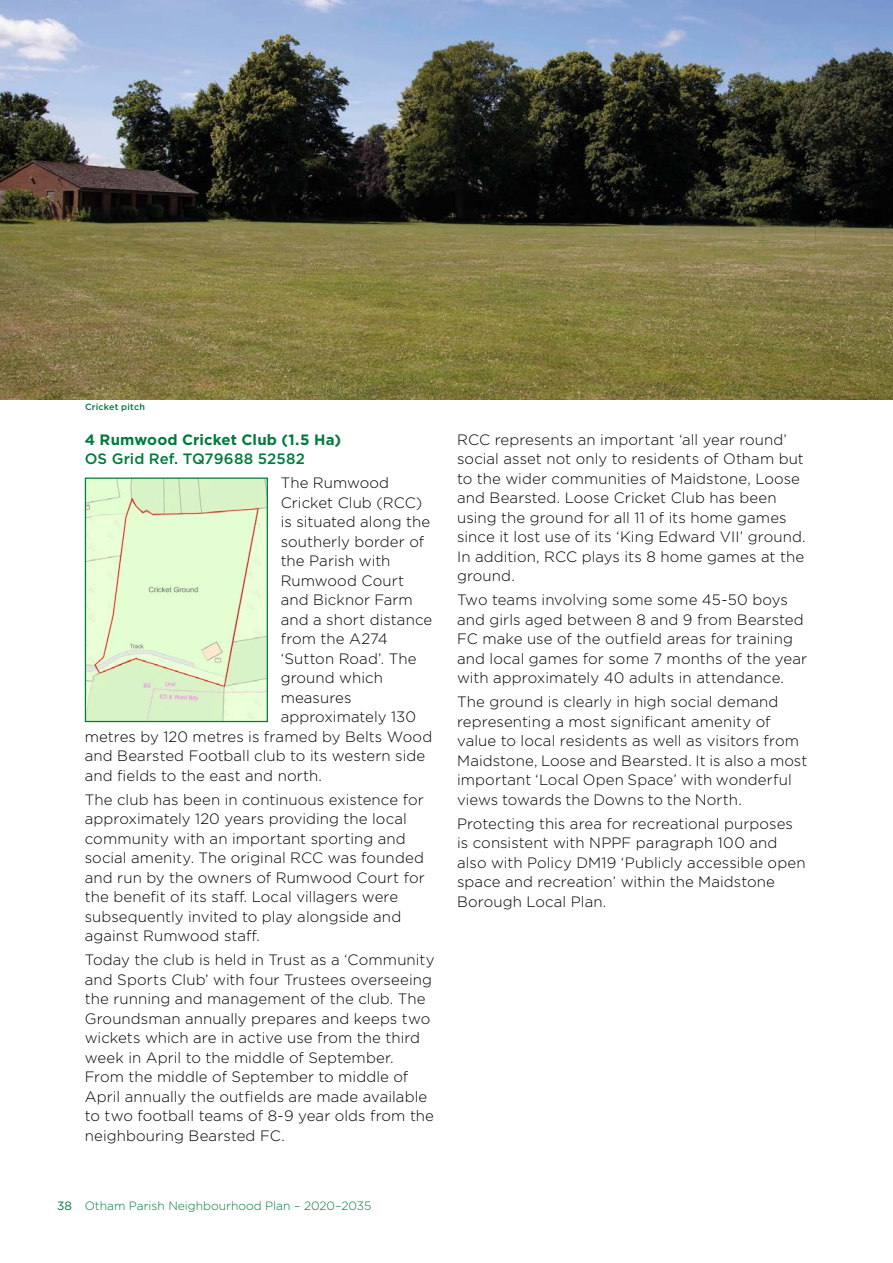
<style>
.page{position:relative;width:893px;height:1263px;background:#fff}
.page>*{position:absolute;margin:0;border:0;box-sizing:border-box;transform-origin:0 0}
.t1{font:300 15px/19.5px "Gotham";letter-spacing:.005em;color:#000}
.t2{font:700 15px "Gotham";letter-spacing:.01em;color:#007b3d}
.t3{font:500 15px "Gotham";letter-spacing:.005em;color:#007b3d}
.t4{font:300 12px "Gotham";color:#007b3d}
.t5{font:500 9px "Gotham";letter-spacing:.025em;color:#007b3d}
.s1{font-weight:400}
</style>
<div class="page">
<img style="left:0;top:0;width:893px;height:399px">
<svg style="left:87px;top:479px;width:179px;height:241px;background:#e1f5cc"></svg>
<div style="left:85px;top:477px;width:183px;height:245px;border:1px solid #007b3d"></div>
<p class="t5" style="left:85px;top:401px;width:61px">Cricket pitch</p>
<p class="t2" style="left:85px;top:429px;width:258px">4 Rumwood Cricket Club (1.5 Ha)</p>
<p class="t3" style="left:85px;top:449px;width:222px">OS Grid Ref. TQ79688 52582</p>
<p class="t1" style="left:281px;top:473px;width:110px">The Rumwood</p>
<p class="t1" style="left:281px;top:492px;width:143px">Cricket Club (RCC)</p>
<p class="t1" style="left:281px;top:512px;width:151px">is situated along the</p>
<p class="t1" style="left:281px;top:531px;width:145px">southerly border of</p>
<p class="t1" style="left:281px;top:551px;width:111px">the Parish with</p>
<p class="t1" style="left:281px;top:570px;width:125px">Rumwood Court</p>
<p class="t1" style="left:281px;top:590px;width:134px">and Bicknor Farm</p>
<p class="t1" style="left:281px;top:609px;width:153px">and a short distance</p>
<p class="t1" style="left:281px;top:629px;width:109px">from the A274</p>
<p class="t1" style="left:281px;top:648px;width:137px">‘Sutton Road’. The</p>
<p class="t1" style="left:281px;top:668px;width:104px">ground which</p>
<p class="t1" style="left:281px;top:687px;width:72px">measures</p>
<p class="t1" style="left:281px;top:707px;width:137px">approximately 130</p>
<p class="t1" style="left:85px;top:726px;width:349px">metres by 120 metres is framed by Belts Wood</p>
<p class="t1" style="left:85px;top:746px;width:342px">and Bearsted Football club to its western side</p>
<p class="t1" style="left:85px;top:765px;width:239px">and fields to the east and north.</p>
<p class="t1" style="left:85px;top:789px;width:342px">The club has been in continuous existence for approximately 120 years providing the local community with an important sporting and social amenity. The original RCC was founded and run by the owners of Rumwood Court for the benefit of its staff. Local villagers were subsequently invited to play alongside and against Rumwood staff.</p>
<p class="t1" style="left:85px;top:950px;width:351px">Today the club is held in Trust as a ‘Community and Sports Club’ with four Trustees overseeing the running and management of the club. The Groundsman annually prepares and keeps two wickets which are in active use from the third week in April to the middle of September.<br>From the middle of September to middle of April annually the outfields are made available to two football teams of 8-9 year olds from the neighbouring Bearsted FC.</p>
<p class="t4" style="left:57px;top:1198px;width:316px"><span class="s1">38</span> Otham Parish Neighbourhood Plan – 2020–2035</p>
<p class="t1" style="left:457px;top:429px;width:350px">RCC represents an important ‘all year round’ social asset not only to residents of Otham but to the wider communities of Maidstone, Loose and Bearsted. Loose Cricket Club has been using the ground for all 11 of its home games since it lost use of its ‘King Edward VII’ ground.<br>In addition, RCC plays its 8 home games at the ground.</p>
<p class="t1" style="left:457px;top:590px;width:352px">Two teams involving some some 45-50 boys and girls aged between 8 and 9 from Bearsted FC make use of the outfield areas for training and local games for some 7 months of the year with approximately 40 adults in attendance.</p>
<p class="t1" style="left:457px;top:692px;width:352px">The ground is clearly in high social demand representing a most significant amenity of value to local residents as well as visitors from Maidstone, Loose and Bearsted. It is also a most important ‘Local Open Space’ with wonderful views towards the Downs to the North.</p>
<p class="t1" style="left:457px;top:813px;width:350px">Protecting this area for recreational purposes is consistent with NPPF paragraph 100 and also with Policy DM19 ‘Publicly accessible open space and recreation’ within the Maidstone Borough Local Plan.</p>
</div>
